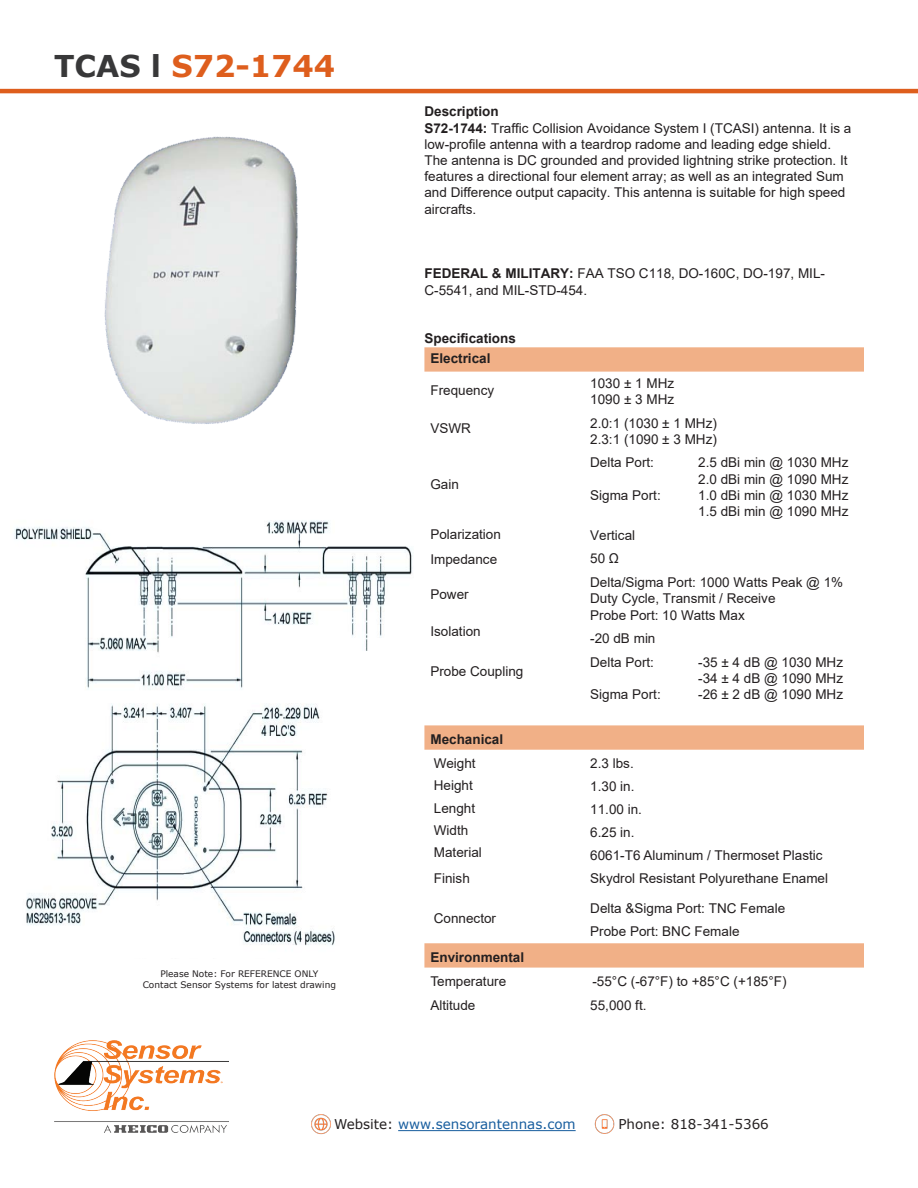
<style>
.page{position:relative;width:918px;height:1188px;background:#fff}
.page>*{position:absolute;margin:0;border:0;box-sizing:border-box;transform-origin:0 0}
.t1{font:700 30px "Verdana";color:#de5e1d}
.t2{font:13.5px/16.2px "Arial";color:#231f20}
.t3{font:700 13.5px "Arial";color:#231f20}
.t4{font:13.5px "Verdana";color:#175d9e}
.t5{font:13.5px "Verdana";color:#231f20}
.t6{font:9px "Verdana";color:#231f20}
.s1{color:#383839}
.s2{font-weight:700}
.s3{color:#231f20}
</style>
<div class="page">
<svg style="left:424px;top:943px;width:440px;height:25px;background:#f1b28a"></svg>
<hr style="left:0;top:89px;width:918px;height:4px;background:#de5e1d">
<img style="left:55px;top:1041px;width:174px;height:91px">
<hr style="left:398px;top:1130px;width:178px;height:1px;background:#175d9e">
<img style="left:311px;top:1114px;width:20px;height:21px">
<img style="left:594px;top:1114px;width:21px;height:20px">
<svg style="left:424px;top:347px;width:440px;height:403px"></svg>
<img style="left:104px;top:136px;width:194px;height:288px">
<img style="left:14px;top:520px;width:398px;height:426px">
<p class="t1" style="left:54px;top:45px;width:283px"><span class="s1">TCAS l</span> S72-1744</p>
<p class="t6" style="left:160px;top:967px;width:159px">Please Note: For REFERENCE ONLY</p>
<p class="t6" style="left:143px;top:978px;width:195px">Contact Sensor Systems for latest drawing</p>
<p class="t2" style="left:424px;top:103px;width:428px"><span class="s2">Description<br>S72-1744:</span> Traffic Collision Avoidance System I (TCASI) antenna. It is a low-profile antenna with a teardrop radome and leading edge shield.<br>The antenna is DC grounded and provided lightning strike protection. It features a directional four element array; as well as an integrated Sum and Difference output capacity. This antenna is suitable for high speed aircrafts.</p>
<p class="t2" style="left:424px;top:265px;width:402px"><span class="s2">FEDERAL &amp; MILITARY:</span> FAA TSO C118, DO-160C, DO-197, MIL-<br>C-5541, and MIL-STD-454.</p>
<p class="t3" style="left:424px;top:329px;width:93px">Specifications</p>
<p class="t3" style="left:430px;top:349px;width:62px">Electrical</p>
<p class="t2" style="left:430px;top:382px;width:65px">Frequency</p>
<p class="t2" style="left:430px;top:420px;width:42px">VSWR</p>
<p class="t2" style="left:590px;top:375px;width:85px">1030 ± 1 MHz<br>1090 ± 3 MHz</p>
<p class="t2" style="left:590px;top:415px;width:128px">2.0:1 (1030 ± 1 MHz)<br>2.3:1 (1090 ± 3 MHz)</p>
<p class="t2" style="left:590px;top:455px;width:65px">Delta Port:</p>
<p class="t2" style="left:698px;top:455px;width:152px">2.5 dBi min @ 1030 MHz<br>2.0 dBi min @ 1090 MHz</p>
<p class="t2" style="left:590px;top:487px;width:72px">Sigma Port:</p>
<p class="t2" style="left:698px;top:487px;width:152px">1.0 dBi min @ 1030 MHz<br>1.5 dBi min @ 1090 MHz</p>
<p class="t2" style="left:590px;top:523px;width:255px;line-height:23.7px">Vertical<br>50 Ω<br>Delta/Sigma Port: 1000 Watts Peak @ 1%</p>
<p class="t2" style="left:590px;top:590px;width:187px">Duty Cycle, Transmit / Receive<br>Probe Port: 10 Watts Max</p>
<p class="t2" style="left:590px;top:627px;width:67px;line-height:23.7px">-20 dB min<br>Delta Port:</p>
<p class="t2" style="left:430px;top:476px;width:30px">Gain</p>
<p class="t2" style="left:430px;top:526px;width:72px">Polarization</p>
<p class="t2" style="left:430px;top:551px;width:68px">Impedance</p>
<p class="t2" style="left:430px;top:586px;width:40px">Power</p>
<p class="t2" style="left:430px;top:624px;width:52px">Isolation</p>
<p class="t2" style="left:430px;top:663px;width:95px">Probe Coupling</p>
<p class="t2" style="left:698px;top:654px;width:146px">-35 ± 4 dB @ 1030 MHz -34 ± 4 dB @ 1090 MHz</p>
<p class="t3" style="left:430px;top:730px;width:74px">Mechanical</p>
<p class="t2" style="left:434px;top:755px;width:43px">Weight</p>
<p class="t2" style="left:434px;top:777px;width:41px">Height</p>
<p class="t2" style="left:434px;top:800px;width:43px">Lenght</p>
<p class="t2" style="left:434px;top:822px;width:36px">Width</p>
<p class="t2" style="left:434px;top:844px;width:50px">Material</p>
<p class="t2" style="left:434px;top:870px;width:38px">Finish</p>
<p class="t2" style="left:434px;top:910px;width:64px">Connector</p>
<p class="t2" style="left:590px;top:686px;width:72px">Sigma Port:</p>
<p class="t2" style="left:698px;top:686px;width:146px">-26 ± 2 dB @ 1090 MHz</p>
<p class="t2" style="left:590px;top:752px;width:239px;line-height:23px">2.3 lbs.<br>1.30 in.<br>11.00 in.<br>6.25 in.<br>6061-T6 Aluminum / Thermoset Plastic<br>Skydrol Resistant Polyurethane Enamel</p>
<p class="t2" style="left:590px;top:897px;width:197px;line-height:23px">Delta &amp;Sigma Port: TNC Female<br>Probe Port: BNC Female</p>
<p class="t3" style="left:430px;top:948px;width:95px">Environmental</p>
<p class="t2" style="left:430px;top:970px;width:77px;line-height:24px">Temperature<br>Altitude</p>
<p class="t2" style="left:590px;top:970px;width:198px;line-height:24px">-55°C (-67°F) to +85°C (+185°F)<br>55,000 ft.</p>
<p class="t4" style="left:334px;top:1115px;width:243px"><span class="s3">Website:</span> www.sensorantennas.com</p>
<p class="t5" style="left:618px;top:1115px;width:152px">Phone: 818-341-5366</p>
</div>
